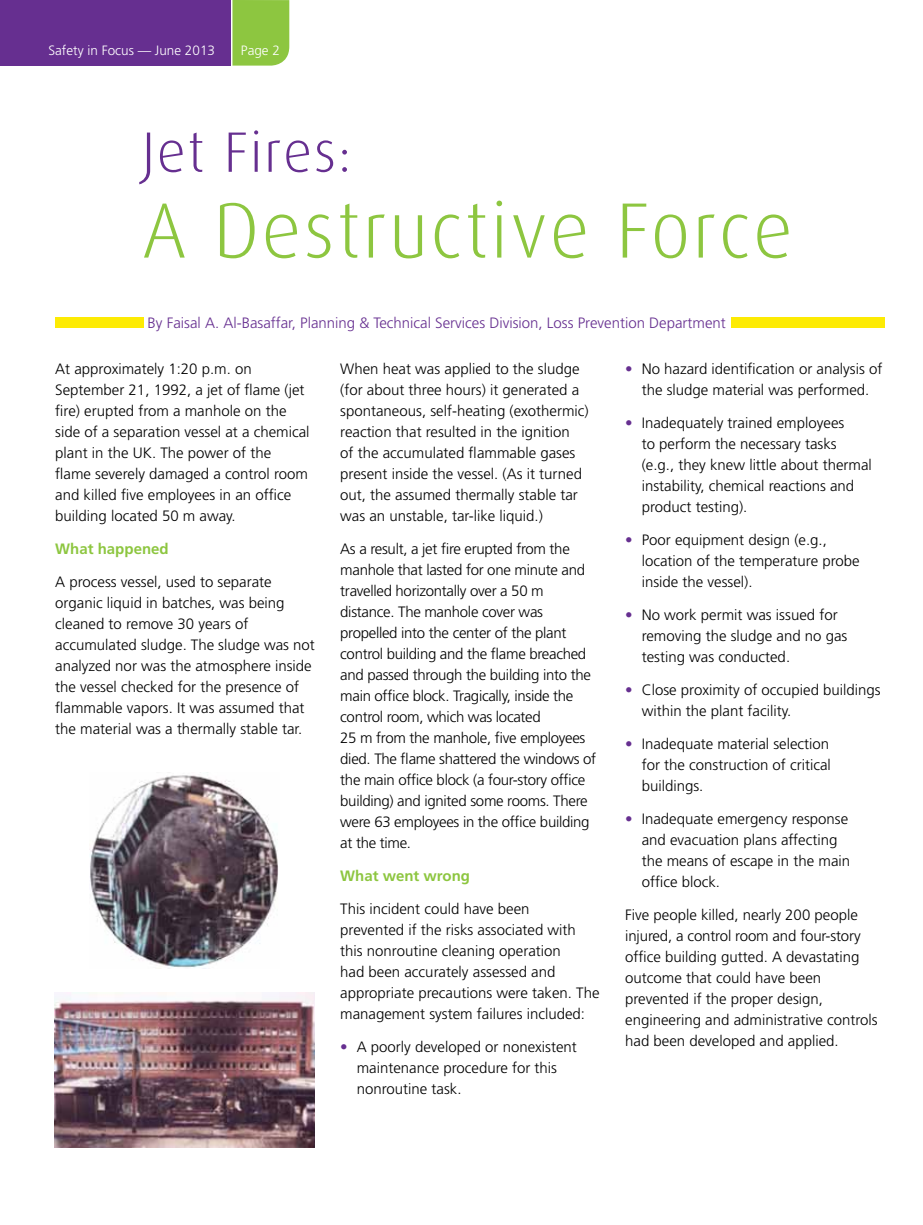
<style>
.page{position:relative;width:923px;height:1225px;background:#fff}
.page>*{position:absolute;margin:0;border:0;box-sizing:border-box;transform-origin:0 0}
.t1{font:300 78.45px "Dax";letter-spacing:.03em;color:#8dc640}
.t2{font:300 57px "Dax";letter-spacing:.03em;color:#662f90}
.t3{font:300 15px/21px "Frutiger";color:#000}
.t4{font:300 15px/21px "Frutiger";letter-spacing:-.02em;color:#000}
.t5{font:300 15px "Frutiger";color:#662f90}
.t6{font:700 15px "Frutiger";color:#8dc640}
.t7{font:300 13.5px "Frutiger";color:#fff}
.s1{color:#662f90}
</style>
<div class="page">
<div style="left:0;top:0;width:230px;height:66px;background:#662f90"></div>
<div style="left:232px;top:0;width:57px;height:66px;background:#8dc640"></div>
<div style="left:55px;top:317px;width:89px;height:11px;background:#fdeb04"></div>
<div style="left:731px;top:317px;width:153px;height:11px;background:#fdeb04"></div>
<img style="left:89px;top:775px;width:189px;height:194px">
<img style="left:54px;top:992px;width:261px;height:155px">
<p class="t7" style="left:48px;top:43px;width:168px">Safety in Focus — June 2013</p>
<p class="t7" style="left:241px;top:43px;width:41px">Page 2</p>
<h2 class="t2" style="left:142px;top:121px;width:211px">Jet Fires:</h2>
<h1 class="t1" style="left:142px;top:187px;width:652px">A Destructive Force</h1>
<p class="t5" style="left:148px;top:314px;width:580px">By Faisal A. Al-Basaffar, Planning &amp; Technical Services Division, Loss Prevention Department</p>
<p class="t3" style="left:625px;top:358px;width:259px;text-align:center"><span class="s1">•</span> No hazard identification or analysis of the sludge material was performed.</p>
<p class="t3" style="left:642px;top:412px;width:232px;text-indent:-16px"><span class="s1">•</span> Inadequately trained employees<br>to perform the necessary tasks (e.g., they knew little about thermal instability, chemical reactions and product testing).</p>
<p class="t3" style="left:642px;top:529px;width:219px;text-indent:-16px"><span class="s1">•</span> Poor equipment design (e.g., location of the temperature probe inside the vessel).</p>
<p class="t3" style="left:642px;top:604px;width:207px;text-indent:-16px"><span class="s1">•</span> No work permit was issued for removing the sludge and no gas testing was conducted.</p>
<p class="t3" style="left:642px;top:679px;width:240px;text-indent:-16px"><span class="s1">•</span> Close proximity of occupied buildings within the plant facility.</p>
<p class="t3" style="left:642px;top:733px;width:191px;text-align:justify;text-indent:-16px"><span class="s1">•</span> Inadequate material selection for the construction of critical buildings.</p>
<p class="t3" style="left:642px;top:808px;width:210px;text-indent:-16px"><span class="s1">•</span> Inadequate emergency response and evacuation plans affecting the means of escape in the main office block.</p>
<p class="t3" style="left:625px;top:904px;width:254px">Five people killed, nearly 200 people injured, a control room and four-story office building gutted. A devastating outcome that could have been prevented if the proper design, engineering and administrative controls had been developed and applied.</p>
<p class="t3" style="left:340px;top:358px;width:250px">When heat was applied to the sludge (for about three hours) it generated a spontaneous, self-heating (exothermic) reaction that resulted in the ignition<br>of the accumulated flammable gases present inside the vessel. (As it turned out, the assumed thermally stable tar was an unstable, tar-like liquid.)</p>
<p class="t4" style="left:340px;top:538px;width:257px">As a result, a jet fire erupted from the manhole that lasted for one minute and travelled horizontally over a 50 m distance. The manhole cover was propelled into the center of the plant control building and the flame breached and passed through the building into the main office block. Tragically, inside the control room, which was located<br>25 m from the manhole, five employees died. The flame shattered the windows of the main office block (a four-story office building) and ignited some rooms. There were 63 employees in the office building at the time.</p>
<p class="t6" style="left:340px;top:866px;width:131px">What went wrong</p>
<p class="t3" style="left:340px;top:898px;width:261px">This incident could have been<br>prevented if the risks associated with this nonroutine cleaning operation<br>had been accurately assessed and appropriate precautions were taken. The management system failures included:</p>
<p class="t3" style="left:357px;top:1036px;width:222px;text-indent:-16px"><span class="s1">•</span> A poorly developed or nonexistent maintenance procedure for this nonroutine task.</p>
<p class="t3" style="left:55px;top:358px;width:256px">At approximately 1:20 p.m. on September 21, 1992, a jet of flame (jet fire) erupted from a manhole on the side of a separation vessel at a chemical plant in the UK. The power of the flame severely damaged a control room and killed five employees in an office building located 50 m away.</p>
<p class="t6" style="left:55px;top:539px;width:115px">What happened</p>
<p class="t3" style="left:55px;top:571px;width:261px">A process vessel, used to separate organic liquid in batches, was being cleaned to remove 30 years of accumulated sludge. The sludge was not analyzed nor was the atmosphere inside the vessel checked for the presence of flammable vapors. It was assumed that the material was a thermally stable tar.</p>
</div>
